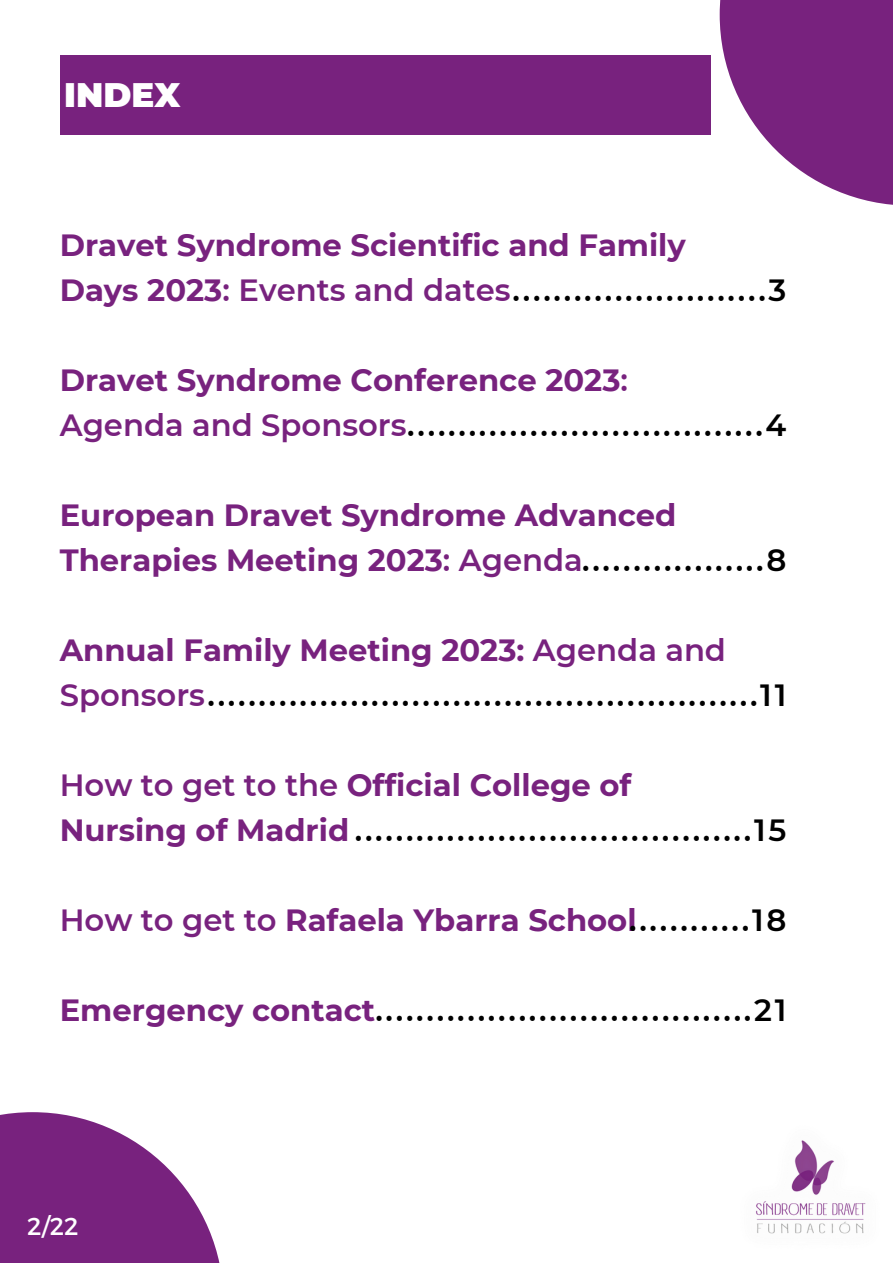
<style>
.page{position:relative;width:893px;height:1264px;background:#fff}
.page>*{position:absolute;margin:0;border:0;box-sizing:border-box;transform-origin:0 0}
.t1{font:900 33.9px "Montserrat";color:#fff}
.t2{font:600 30.6px/45px "Montserrat";color:#000}
.t3{font:700 30.6px/45px "Montserrat";color:#78227e}
.t4{font:24.45px "Montserrat";color:#fff}
.s1{font-weight:600}
.s2{font-weight:600;color:#000}
.s3{font-weight:700;color:#78227e}
.s4{color:#78227e}
</style>
<div class="page">
<svg style="left:0;top:1112px;width:220px;height:150px;fill:#78227e"></svg>
<svg style="left:719px;top:0;width:173px;height:205px;fill:#78227e"></svg>
<img style="left:756px;top:1140px;width:110px;height:94px">
<div style="left:60px;top:55px;width:650px;height:80px;background:#78227e"></div>
<p class="t1" style="left:64px;top:74px;width:117px">INDEX</p>
<p class="t3" style="left:60px;top:223px;width:728px">Dravet Syndrome Scientific and Family<br>Days 2023<span class="s1">: Events and dates</span><span class="s2">.........................3</span></p>
<p class="t2" style="left:60px;top:358px;width:728px"><span class="s3">Dravet Syndrome Conference 2023</span><span class="s4">:<br>Agenda and Sponsors</span>...................................4</p>
<p class="t3" style="left:60px;top:492px;width:728px">European Dravet Syndrome Advanced<br>Therapies Meeting 2023<span class="s1">: Agenda</span><span class="s2">..................8</span></p>
<p class="t2" style="left:60px;top:627px;width:728px"><span class="s3">Annual Family Meeting 2023:</span> <span class="s4">Agenda and<br>Sponsors</span>......................................................11</p>
<p class="t2" style="left:60px;top:762px;width:728px"><span class="s4">How to get to the</span> <span class="s3">Official College of<br>Nursing of Madrid</span>.......................................15</p>
<p class="t3" style="left:60px;top:897px;width:578px"><span class="s1">How to get to</span> Rafaela Ybarra School</p>
<p class="t2" style="left:629px;top:897px;width:159px">............18</p>
<p class="t2" style="left:60px;top:987px;width:728px"><span class="s3">Emergency contact</span>.....................................21</p>
<p class="t4" style="left:27px;top:1210px;width:53px">2/22</p>
</div>
